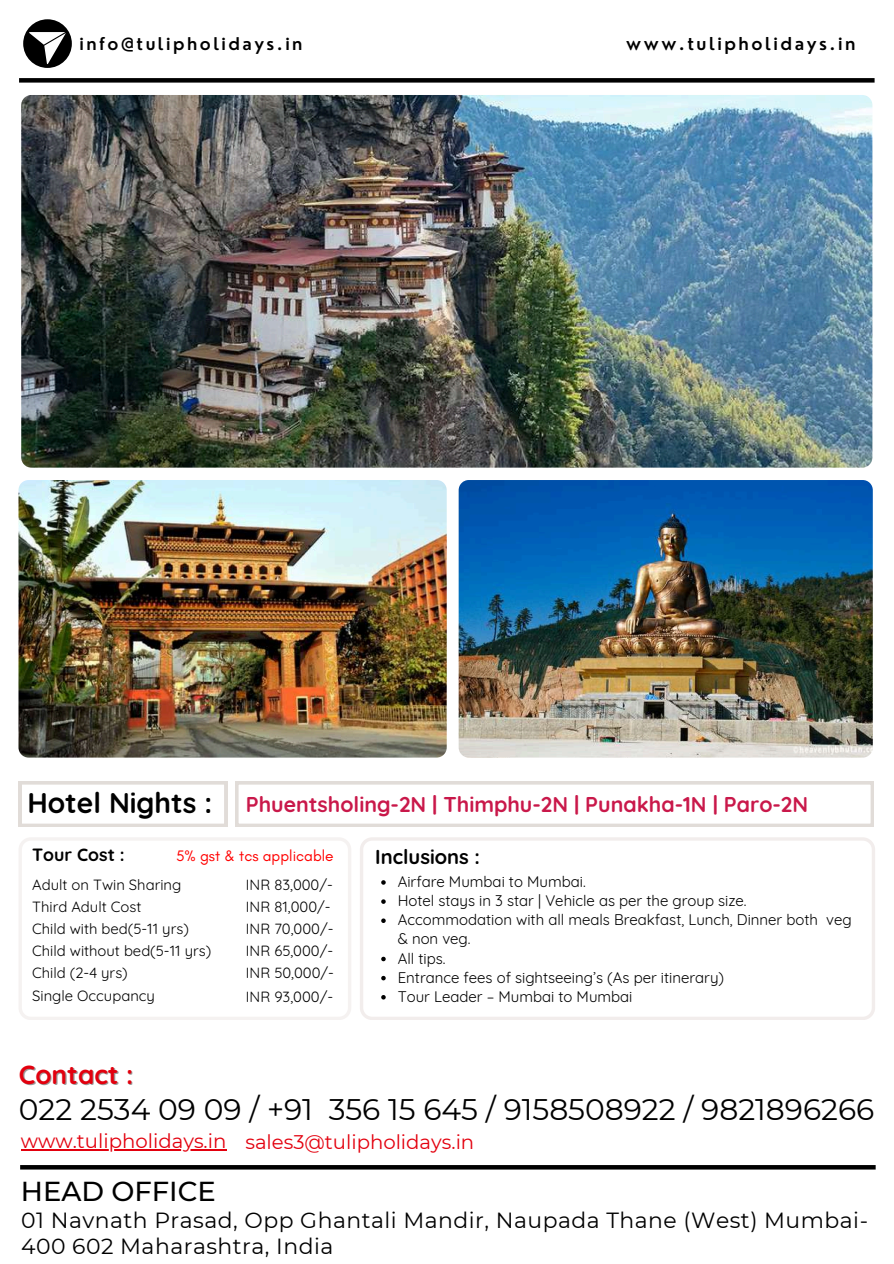
<style>
.page{position:relative;width:894px;height:1264px;background:#fff}
.page>*{position:absolute;margin:0;border:0;box-sizing:border-box;transform-origin:0 0}
.t1{font:29.7px "Montserrat";color:#000}
.t2{font:500 27.3px "Montserrat";color:#000}
.t3{font:700 26.25px "Quicksand";color:#e3000e}
.t4{font:21.9px/25.5px "Montserrat";letter-spacing:.02em;color:#000}
.t5{font:700 21.3px "Quicksand";color:#c9184a}
.t6{font:700 20.1px "Quicksand";color:#000}
.t7{font:19.65px "Montserrat";color:#e3000e}
.t8{font:700 17.7px "Quicksand";color:#000}
.t9{font:600 17.4px "Nourd";letter-spacing:.145em;color:#000}
.t10{font:600 17.1px "Nourd";letter-spacing:.145em;color:#000}
.t11{font:15.45px "Glacial Indifference";color:#f00}
.t12{font:15px/19.2px "Quicksand";color:#000}
.t13{font:14.85px/21.9px "Quicksand";color:#000}
.s1{font-size:28.35px;color:#000}
</style>
<div class="page">
<div style="left:23px;top:19px;width:49px;height:49px;background:#000;border-radius:50%"></div>
<svg style="left:29px;top:32px;width:37px;height:32px"></svg>
<div style="left:19px;top:78px;width:855px;height:5px;background:#000"></div>
<img style="left:18px;top:480px;width:428px;height:277px;border-radius:10px">
<img style="left:458px;top:480px;width:414px;height:277px;border-radius:10px">
<img style="left:21px;top:95px;width:851px;height:372px;border-radius:10px">
<svg style="left:20px;top:1165px;width:855px;height:4px;background:#030303"></svg>
<svg style="left:235px;top:781px;width:638px;height:46px"></svg>
<svg style="left:19px;top:781px;width:208px;height:46px"></svg>
<svg style="left:19px;top:838px;width:332px;height:181px"></svg>
<svg style="left:360px;top:837px;width:514px;height:182px"></svg>
<hr style="left:21px;top:1149px;width:205px;height:1px;background:#e3000e">
<svg style="left:381px;top:880px;width:4px;height:4px"></svg>
<svg style="left:381px;top:899px;width:4px;height:4px"></svg>
<svg style="left:381px;top:918px;width:4px;height:5px"></svg>
<svg style="left:381px;top:956px;width:4px;height:5px"></svg>
<svg style="left:381px;top:975px;width:4px;height:5px"></svg>
<svg style="left:381px;top:995px;width:4px;height:4px"></svg>
<p class="t10" style="left:79px;top:33px;width:224px">info@tulipholidays.in</p>
<p class="t9" style="left:626px;top:32px;width:231px">www.tulipholidays.in</p>
<h3 class="t5" style="left:27px;top:790px;width:782px"><span class="s1">Hotel Nights :</span> Phuentsholing-2N | Thimphu-2N | Punakha-1N | Paro-2N</h3>
<p class="t8" style="left:32px;top:843px;width:94px">Tour Cost :</p>
<p class="t11" style="left:176px;top:845px;width:159px">5% gst &amp; tcs applicable</p>
<h3 class="t6" style="left:375px;top:843px;width:106px">Inclusions :</h3>
<p class="t13" style="left:32px;top:873px;width:180px">Adult on Twin Sharing<br>Third Adult Cost<br>Child with bed(5-11 yrs)<br>Child without bed(5-11 yrs)<br>Child (2-4 yrs)</p>
<p class="t13" style="left:246px;top:873px;width:90px">INR 83,000/-<br>INR 81,000/-<br>INR 70,000/-<br>INR 65,000/-<br>INR 50,000/-</p>
<p class="t13" style="left:32px;top:984px;width:124px">Single Occupancy</p>
<p class="t13" style="left:246px;top:985px;width:89px">INR 93,000/-</p>
<p class="t12" style="left:397px;top:871px;width:455px">Airfare Mumbai to Mumbai.<br>Hotel stays in 3 star | Vehicle as per the group size.<br>Accommodation with all meals Breakfast, Lunch, Dinner both veg &amp; non veg.<br>All tips.<br>Entrance fees of sightseeing’s (As per itinerary)<br>Tour Leader – Mumbai to Mumbai</p>
<h3 class="t3" style="left:19px;top:1057px;width:116px">Contact :</h3>
<h1 class="t1" style="left:19px;top:1091px;width:856px">022 2534 09 09 / +91 356 15 645 / 9158508922 / 9821896266</h1>
<h3 class="t7" style="left:21px;top:1130px;width:455px">www.tulipholidays.in sales3@tulipholidays.in</h3>
<h2 class="t2" style="left:21px;top:1174px;width:196px">HEAD OFFICE</h2>
<h3 class="t4" style="left:21px;top:1207px;width:848px">01 Navnath Prasad, Opp Ghantali Mandir, Naupada Thane (West) Mumbai-<br>400 602 Maharashtra, India</h3>
</div>
